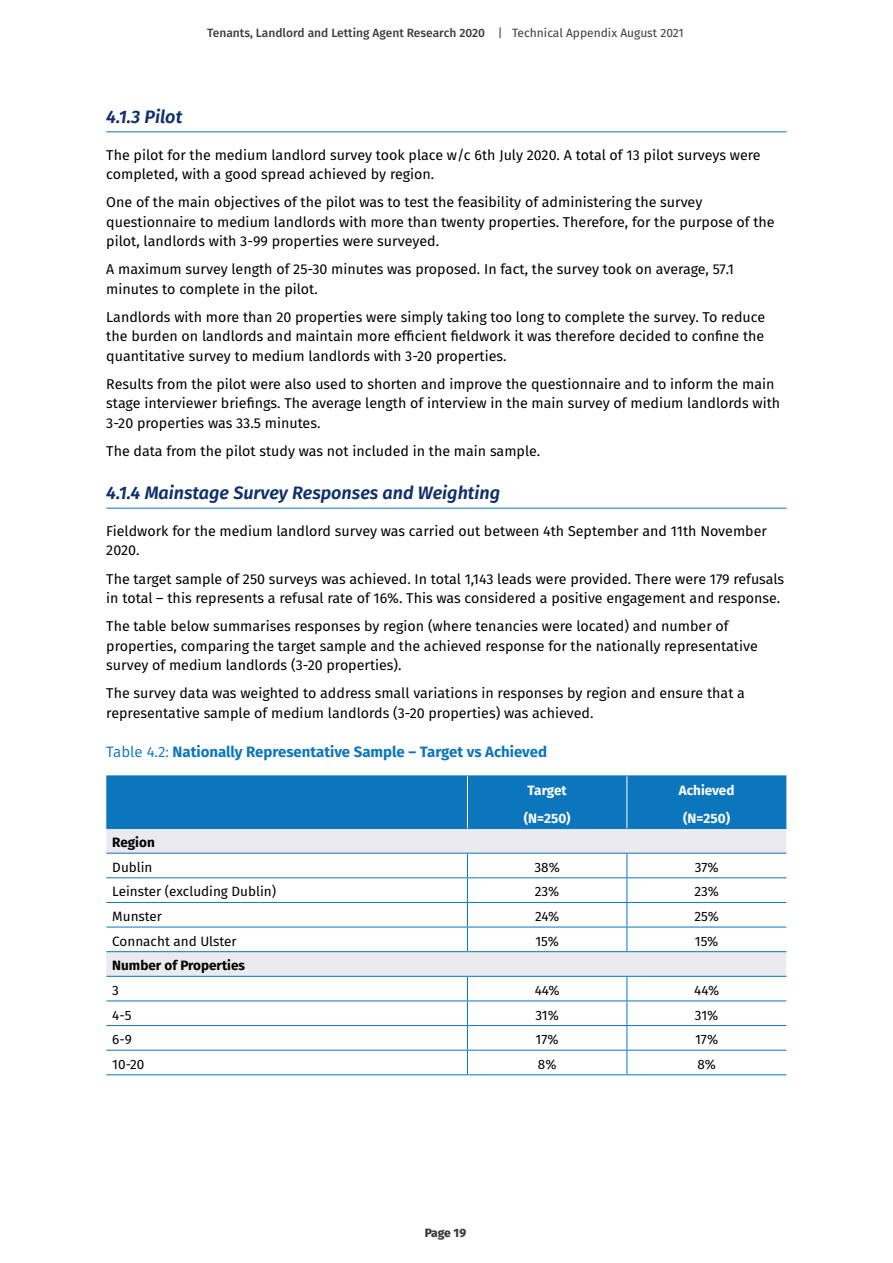
<style>
.page{position:relative;width:893px;height:1263px;background:#fff}
.page>*{position:absolute;margin:0;border:0;box-sizing:border-box;transform-origin:0 0}
.Heading_3_new{font:italic 600 18px "Fira Sans";color:#0f306d}
.Caption_new__blue{font:700 15px "Fira Sans";color:#0c76bc}
.fira_body{font:14.25px/19.5px "Fira Sans";color:#000}
.fira_body_TABLE_LEFT{font:13.5px "Fira Sans";color:#000}
.fira_body_TABLE_HEAD{font:700 13.5px "Fira Sans";color:#fff}
.fira_body_TABLE_LEFT-2{font:700 13.5px "Fira Sans";color:#000}
.t1{font:500 12px "Fira Sans";color:#3c3c3b}
.t2{font:800 12px "Fira Sans";letter-spacing:-.015em;color:#3c3c3b}
.s1{font-weight:400}
</style>
<div class="page">
<hr style="left:106px;top:132px;width:681px;height:1px;background:#0c76bc">
<hr style="left:106px;top:508px;width:681px;height:1px;background:#0c76bc">
<div style="left:106px;top:776px;width:680px;height:52px;background:#0c76bc"></div>
<svg style="left:106px;top:829px;width:680px;height:147px"></svg>
<hr style="left:106px;top:775px;width:361px;height:1px;background:#0c76bc">
<hr style="left:467px;top:775px;width:160px;height:1px;background:#0c76bc">
<hr style="left:627px;top:775px;width:159px;height:1px;background:#0c76bc">
<hr style="left:106px;top:828px;width:361px;height:1px;background:#0c76bc">
<hr style="left:467px;top:828px;width:160px;height:1px;background:#0c76bc">
<hr style="left:627px;top:828px;width:159px;height:1px;background:#0c76bc">
<hr style="left:106px;top:853px;width:361px;height:1px;background:#0c76bc">
<hr style="left:467px;top:853px;width:160px;height:1px;background:#0c76bc">
<hr style="left:627px;top:853px;width:159px;height:1px;background:#0c76bc">
<hr style="left:106px;top:877px;width:361px;height:1px;background:#0c76bc">
<hr style="left:467px;top:877px;width:160px;height:1px;background:#0c76bc">
<hr style="left:627px;top:877px;width:159px;height:1px;background:#0c76bc">
<hr style="left:106px;top:902px;width:361px;height:1px;background:#0c76bc">
<hr style="left:467px;top:902px;width:160px;height:1px;background:#0c76bc">
<hr style="left:627px;top:902px;width:159px;height:1px;background:#0c76bc">
<hr style="left:106px;top:927px;width:361px;height:1px;background:#0c76bc">
<hr style="left:467px;top:927px;width:160px;height:1px;background:#0c76bc">
<svg style="left:467px;top:853px;width:1px;height:98px"></svg>
<hr style="left:627px;top:927px;width:159px;height:1px;background:#0c76bc">
<svg style="left:626px;top:853px;width:1px;height:98px"></svg>
<hr style="left:106px;top:951px;width:361px;height:1px;background:#0c76bc">
<hr style="left:467px;top:951px;width:160px;height:1px;background:#0c76bc">
<hr style="left:627px;top:951px;width:159px;height:1px;background:#0c76bc">
<hr style="left:106px;top:976px;width:361px;height:1px;background:#0c76bc">
<hr style="left:467px;top:976px;width:160px;height:1px;background:#0c76bc">
<hr style="left:627px;top:976px;width:159px;height:1px;background:#0c76bc">
<hr style="left:106px;top:1000px;width:361px;height:1px;background:#0c76bc">
<hr style="left:467px;top:1000px;width:160px;height:1px;background:#0c76bc">
<hr style="left:627px;top:1000px;width:159px;height:1px;background:#0c76bc">
<hr style="left:106px;top:1025px;width:361px;height:1px;background:#0c76bc">
<hr style="left:467px;top:1025px;width:160px;height:1px;background:#0c76bc">
<hr style="left:627px;top:1025px;width:159px;height:1px;background:#0c76bc">
<hr style="left:106px;top:1050px;width:361px;height:1px;background:#0c76bc">
<hr style="left:467px;top:1050px;width:160px;height:1px;background:#0c76bc">
<svg style="left:467px;top:977px;width:1px;height:97px"></svg>
<hr style="left:627px;top:1050px;width:159px;height:1px;background:#0c76bc">
<svg style="left:626px;top:977px;width:1px;height:97px"></svg>
<hr style="left:106px;top:1074px;width:361px;height:1px;background:#0c76bc">
<hr style="left:467px;top:1074px;width:160px;height:1px;background:#0c76bc">
<hr style="left:627px;top:1074px;width:159px;height:1px;background:#0c76bc">
<hr style="left:467px;top:776px;width:1px;height:52px;background:#fff">
<hr style="left:626px;top:776px;width:1px;height:52px;background:#fff">
<p class="t1" style="left:207px;top:23px;width:478px">Tenants, Landlord and Letting Agent Research 2020 <span class="s1">| Technical Appendix August 2021</span></p>
<p class="Heading_3_new" style="left:106px;top:102px;width:78px">4.1.3 Pilot</p>
<p class="fira_body" style="left:106px;top:145px;width:656px">The pilot for the medium landlord survey took place w/c 6th July 2020. A total of 13 pilot surveys were completed, with a good spread achieved by region.</p>
<p class="fira_body" style="left:106px;top:192px;width:670px">One of the main objectives of the pilot was to test the feasibility of administering the survey questionnaire to medium landlords with more than twenty properties. Therefore, for the purpose of the pilot, landlords with 3-99 properties were surveyed.</p>
<p class="fira_body" style="left:106px;top:259px;width:629px">A maximum survey length of 25-30 minutes was proposed. In fact, the survey took on average, 57.1 minutes to complete in the pilot.</p>
<p class="fira_body" style="left:106px;top:307px;width:660px;text-align:justify">Landlords with more than 20 properties were simply taking too long to complete the survey. To reduce the burden on landlords and maintain more efficient fieldwork it was therefore decided to confine the quantitative survey to medium landlords with 3-20 properties.</p>
<p class="fira_body" style="left:106px;top:374px;width:675px">Results from the pilot were also used to shorten and improve the questionnaire and to inform the main stage interviewer briefings. The average length of interview in the main survey of medium landlords with<br>3-20 properties was 33.5 minutes.</p>
<p class="fira_body" style="left:106px;top:441px;width:435px">The data from the pilot study was not included in the main sample.</p>
<p class="Heading_3_new" style="left:106px;top:478px;width:395px">4.1.4 Mainstage Survey Responses and Weighting</p>
<p class="fira_body" style="left:106px;top:521px;width:662px">Fieldwork for the medium landlord survey was carried out between 4th September and 11th November<br>2020.</p>
<p class="fira_body" style="left:106px;top:568px;width:679px">The target sample of 250 surveys was achieved. In total 1,143 leads were provided. There were 179 refusals in total – this represents a refusal rate of 16%. This was considered a positive engagement and response.</p>
<p class="fira_body" style="left:106px;top:616px;width:653px">The table below summarises responses by region (where tenancies were located) and number of properties, comparing the target sample and the achieved response for the nationally representative survey of medium landlords (3-20 properties).</p>
<p class="fira_body" style="left:106px;top:683px;width:640px">The survey data was weighted to address small variations in responses by region and ensure that a representative sample of medium landlords (3-20 properties) was achieved.</p>
<p class="Caption_new__blue" style="left:106px;top:739px;width:442px"><span class="s1">Table 4.2:</span> Nationally Representative Sample – Target vs Achieved</p>
<p class="fira_body_TABLE_HEAD" style="left:528px;top:778px;width:41px">Target</p>
<p class="fira_body_TABLE_HEAD" style="left:524px;top:806px;width:48px">(N=250)</p>
<p class="fira_body_TABLE_HEAD" style="left:679px;top:778px;width:57px">Achieved</p>
<p class="fira_body_TABLE_HEAD" style="left:683px;top:806px;width:48px">(N=250)</p>
<p class="fira_body_TABLE_LEFT-2" style="left:112px;top:831px;width:44px">Region</p>
<p class="fira_body_TABLE_LEFT" style="left:112px;top:857px;width:42px">Dublin</p>
<p class="fira_body_TABLE_LEFT" style="left:534px;top:857px;width:27px">38%</p>
<p class="fira_body_TABLE_LEFT" style="left:695px;top:857px;width:25px">37%</p>
<p class="fira_body_TABLE_LEFT" style="left:112px;top:881px;width:165px">Leinster (excluding Dublin)</p>
<p class="fira_body_TABLE_LEFT" style="left:535px;top:881px;width:26px">23%</p>
<p class="fira_body_TABLE_LEFT" style="left:694px;top:881px;width:26px">23%</p>
<p class="fira_body_TABLE_LEFT" style="left:112px;top:906px;width:51px">Munster</p>
<p class="fira_body_TABLE_LEFT" style="left:535px;top:906px;width:26px">24%</p>
<p class="fira_body_TABLE_LEFT" style="left:694px;top:906px;width:26px">25%</p>
<p class="fira_body_TABLE_LEFT" style="left:112px;top:931px;width:126px">Connacht and Ulster</p>
<p class="fira_body_TABLE_LEFT" style="left:535px;top:931px;width:25px">15%</p>
<p class="fira_body_TABLE_LEFT" style="left:695px;top:931px;width:25px">15%</p>
<p class="fira_body_TABLE_LEFT-2" style="left:112px;top:954px;width:134px">Number of Properties</p>
<p class="fira_body_TABLE_LEFT" style="left:112px;top:980px;width:8px">3</p>
<p class="fira_body_TABLE_LEFT" style="left:535px;top:980px;width:26px">44%</p>
<p class="fira_body_TABLE_LEFT" style="left:694px;top:980px;width:26px">44%</p>
<p class="fira_body_TABLE_LEFT" style="left:112px;top:1005px;width:21px">4-5</p>
<p class="fira_body_TABLE_LEFT" style="left:535px;top:1005px;width:25px">31%</p>
<p class="fira_body_TABLE_LEFT" style="left:695px;top:1005px;width:25px">31%</p>
<p class="fira_body_TABLE_LEFT" style="left:112px;top:1029px;width:21px">6-9</p>
<p class="fira_body_TABLE_LEFT" style="left:536px;top:1029px;width:25px">17%</p>
<p class="fira_body_TABLE_LEFT" style="left:695px;top:1029px;width:25px">17%</p>
<p class="fira_body_TABLE_LEFT" style="left:112px;top:1054px;width:34px">10-20</p>
<p class="fira_body_TABLE_LEFT" style="left:538px;top:1054px;width:20px">8%</p>
<p class="fira_body_TABLE_LEFT" style="left:697px;top:1054px;width:20px">8%</p>
<p class="t2" style="left:425px;top:1222px;width:43px">Page 19</p>
</div>
